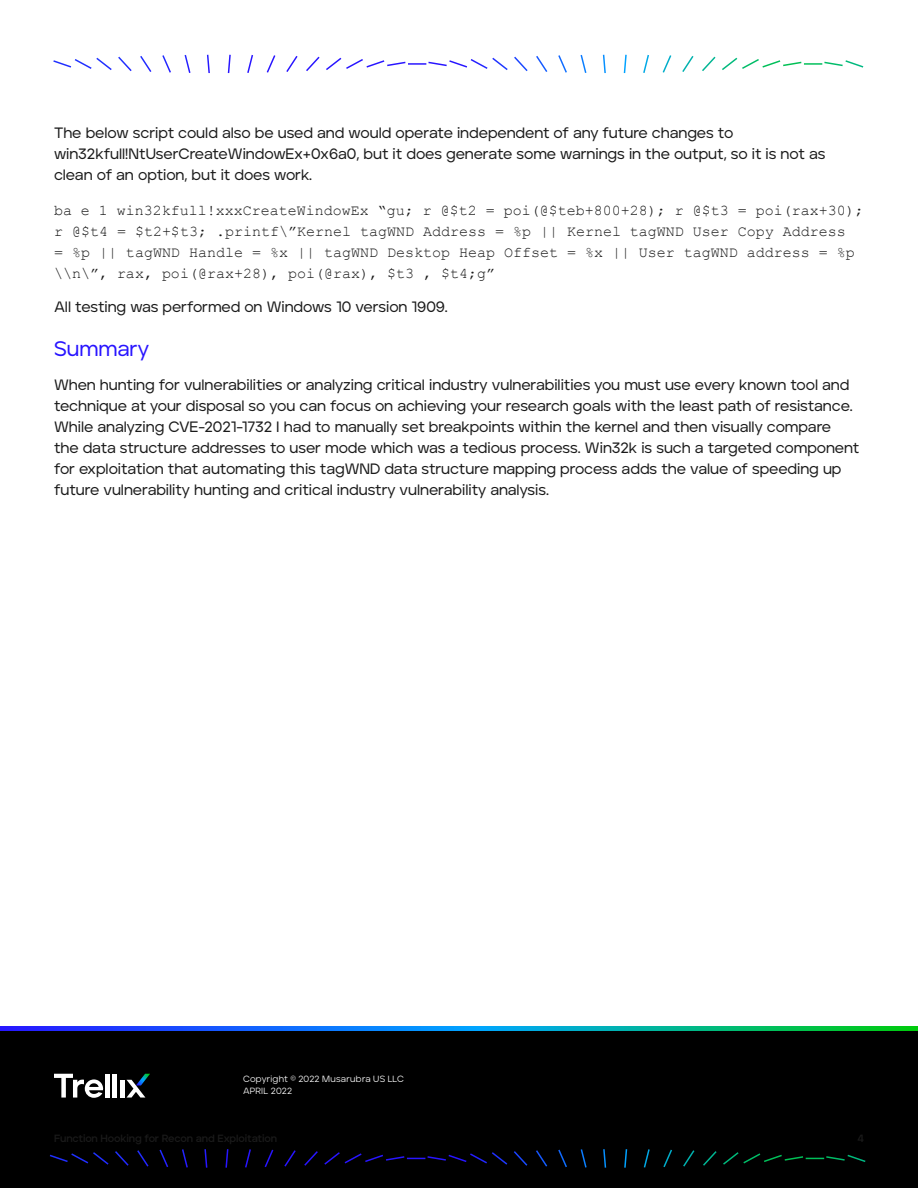
<style>
.page{position:relative;width:918px;height:1188px;background:#fff}
.page>*{position:absolute;margin:0;border:0;box-sizing:border-box;transform-origin:0 0}
.HEADING_2_-_Med_-_14{font:500 21px "Aventa";color:#2814ff}
.BODY_-_Med_-_10_14{font:500 15px/21px "Aventa";letter-spacing:-.005em;color:#1a1a1a}
.BODY_-_Med_-_10_14-2{font:15px/21px "Courier New";color:#1a1a1a}
.t1{font:700 10.5px "Aventa";letter-spacing:-.015em;color:#1a1a1a}
.t2{font:9px/12px "Aventa";letter-spacing:.025em;color:#fff}
</style>
<div class="page">
<svg style="left:53px;top:55px;width:810px;height:18px"></svg>
<svg style="left:0;top:1026px;width:918px;height:5px;background:#0a89c4"></svg>
<div style="left:0;top:1031px;width:918px;height:157px;background:#000"></div>
<svg style="left:54px;top:1074px;width:49px;height:24px"></svg>
<hr style="left:105px;top:1074px;width:4px;height:24px;background:#fff">
<hr style="left:113px;top:1074px;width:4px;height:24px;background:#fff">
<hr style="left:120px;top:1080px;width:4px;height:18px;background:#fff">
<svg style="left:127px;top:1074px;width:23px;height:24px"></svg>
<svg style="left:50px;top:1149px;width:815px;height:19px"></svg>
<p class="BODY_-_Med_-_10_14" style="left:54px;top:122px;width:773px">The below script could also be used and would operate independent of any future changes to win32kfull!NtUserCreateWindowEx+0x6a0, but it does generate some warnings in the output, so it is not as clean of an option, but it does work.</p>
<p class="BODY_-_Med_-_10_14-2" style="left:54px;top:199px;width:811px">ba e 1 win32kfull!xxxCreateWindowEx “gu; r @$t2 = poi(@$teb+800+28); r @$t3 = poi(rax+30); r @$t4 = $t2+$t3; .printf\”Kernel tagWND Address = %p || Kernel tagWND User Copy Address<br>= %p || tagWND Handle = %x || tagWND Desktop Heap Offset = %x || User tagWND address = %p \\n\”, rax, poi(@rax+28), poi(@rax), $t3 , $t4;g”</p>
<p class="BODY_-_Med_-_10_14" style="left:54px;top:296px;width:395px">All testing was performed on Windows 10 version 1909.</p>
<p class="HEADING_2_-_Med_-_14" style="left:54px;top:336px;width:97px">Summary</p>
<p class="BODY_-_Med_-_10_14" style="left:54px;top:374px;width:807px">When hunting for vulnerabilities or analyzing critical industry vulnerabilities you must use every known tool and technique at your disposal so you can focus on achieving your research goals with the least path of resistance.<br>While analyzing CVE-2021-1732 I had to manually set breakpoints within the kernel and then visually compare the data structure addresses to user mode which was a tedious process. Win32k is such a targeted component for exploitation that automating this tagWND data structure mapping process adds the value of speeding up future vulnerability hunting and critical industry vulnerability analysis.</p>
<p class="t2" style="left:243px;top:1073px;width:162px">Copyright © 2022 Musarubra US LLC<br>APRIL 2022</p>
<p class="t1" style="left:54px;top:1132px;width:225px">Function Hooking for Recon and Exploitation</p>
<p class="t1" style="left:857px;top:1132px;width:8px">4</p>
</div>
